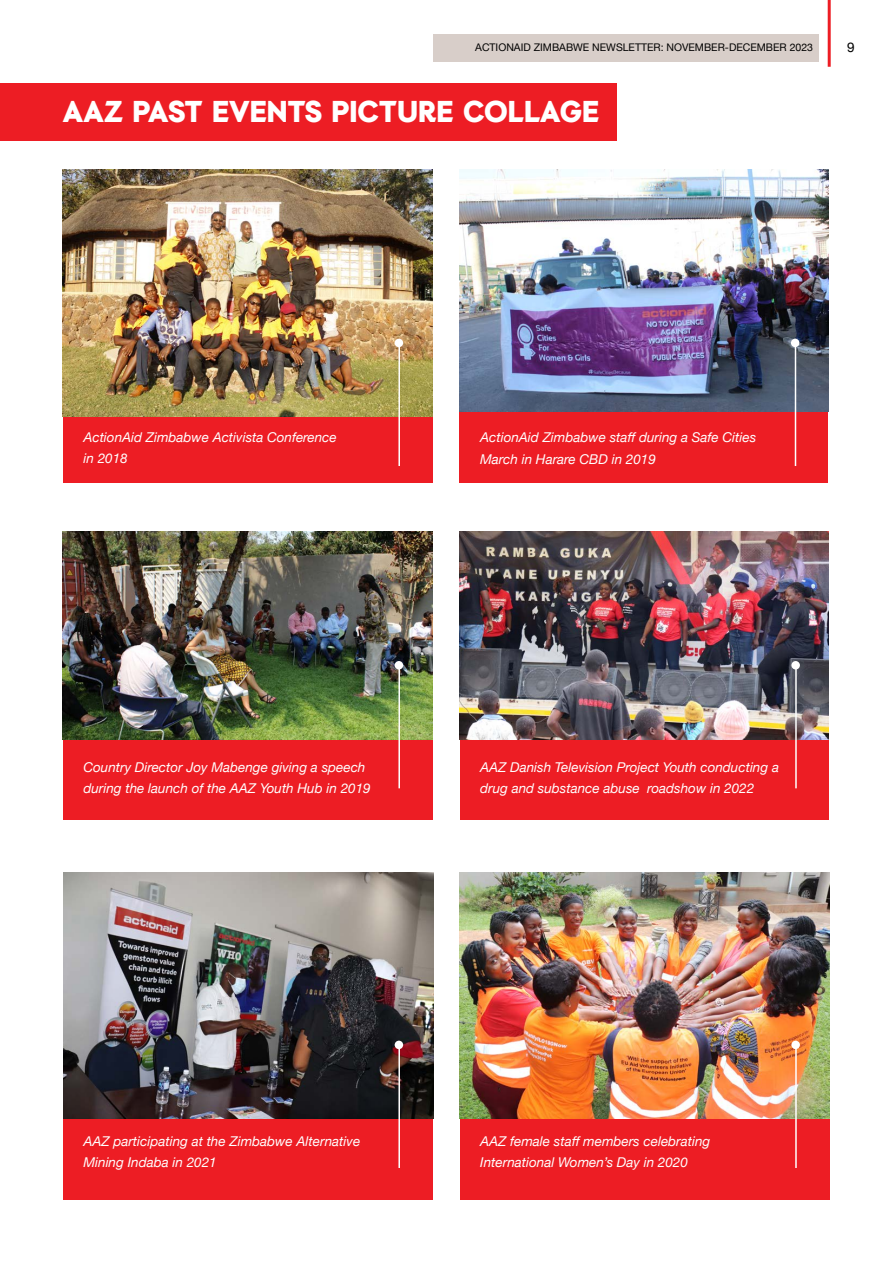
<style>
.page{position:relative;width:893px;height:1263px;background:#fff}
.page>*{position:absolute;margin:0;border:0;box-sizing:border-box;transform-origin:0 0}
.t1{font:900 30px "Auxilia";color:#fff}
.t2{font:italic 13.5px/21px "Helvetica Neue";color:#fff}
.t3{font:13.5px "Helvetica Neue";color:#000}
.t4{font:10.5px "Helvetica Neue";color:#000}
</style>
<div class="page">
<div style="left:434px;top:34px;width:385px;height:28px;background:#d8cec9"></div>
<hr style="left:828px;top:0;width:3px;height:67px;background:#ed1d24">
<div style="left:0;top:83px;width:617px;height:57px;background:#ed1d24"></div>
<div style="left:63px;top:262px;width:370px;height:220px;background:#ed1d24"></div>
<div style="left:63px;top:599px;width:370px;height:220px;background:#ed1d24"></div>
<div style="left:64px;top:979px;width:369px;height:220px;background:#ed1d24"></div>
<div style="left:460px;top:599px;width:368px;height:220px;background:#ed1d24"></div>
<div style="left:460px;top:979px;width:370px;height:220px;background:#ed1d24"></div>
<div style="left:460px;top:262px;width:368px;height:220px;background:#ed1d24"></div>
<img style="left:63px;top:170px;width:370px;height:246px">
<img style="left:460px;top:170px;width:368px;height:242px">
<img style="left:63px;top:532px;width:370px;height:207px">
<img style="left:459px;top:532px;width:369px;height:207px">
<img style="left:64px;top:872px;width:370px;height:247px">
<img style="left:460px;top:872px;width:370px;height:247px">
<hr style="left:398px;top:341px;width:2px;height:125px;background:#fff">
<div style="left:395px;top:339px;width:8px;height:8px;background:#fff;border-radius:50%"></div>
<hr style="left:398px;top:663px;width:2px;height:125px;background:#fff">
<div style="left:395px;top:661px;width:8px;height:8px;background:#fff;border-radius:50%"></div>
<hr style="left:398px;top:1043px;width:2px;height:125px;background:#fff">
<div style="left:395px;top:1041px;width:8px;height:8px;background:#fff;border-radius:50%"></div>
<hr style="left:795px;top:663px;width:2px;height:125px;background:#fff">
<div style="left:791px;top:661px;width:9px;height:8px;background:#fff;border-radius:50%"></div>
<hr style="left:795px;top:1043px;width:2px;height:125px;background:#fff">
<div style="left:791px;top:1041px;width:9px;height:8px;background:#fff;border-radius:50%"></div>
<hr style="left:795px;top:341px;width:1px;height:125px;background:#fff">
<div style="left:791px;top:339px;width:8px;height:8px;background:#fff;border-radius:50%"></div>
<p class="t4" style="left:475px;top:40px;width:339px">ACTIONAID ZIMBABWE NEWSLETTER: NOVEMBER-DECEMBER 2023</p>
<p class="t3" style="left:847px;top:38px;width:9px">9</p>
<h1 class="t1" style="left:63px;top:93px;width:538px">AAZ PAST EVENTS PICTURE COLLAGE</h1>
<p class="t2" style="left:83px;top:428px;width:255px">ActionAid Zimbabwe Activista Conference in 2018</p>
<p class="t2" style="left:480px;top:428px;width:278px">ActionAid Zimbabwe staff during a Safe Cities<br>March in Harare CBD in 2019</p>
<p class="t2" style="left:83px;top:758px;width:289px">Country Director Joy Mabenge giving a speech during the launch of the AAZ Youth Hub in 2019</p>
<p class="t2" style="left:480px;top:758px;width:300px">AAZ Danish Television Project Youth conducting a drug and substance abuse roadshow in 2022</p>
<p class="t2" style="left:83px;top:1131px;width:278px">AAZ participating at the Zimbabwe Alternative<br>Mining Indaba in 2021</p>
<p class="t2" style="left:480px;top:1131px;width:232px">AAZ female staff members celebrating<br>International Women’s Day in 2020</p>
</div>
